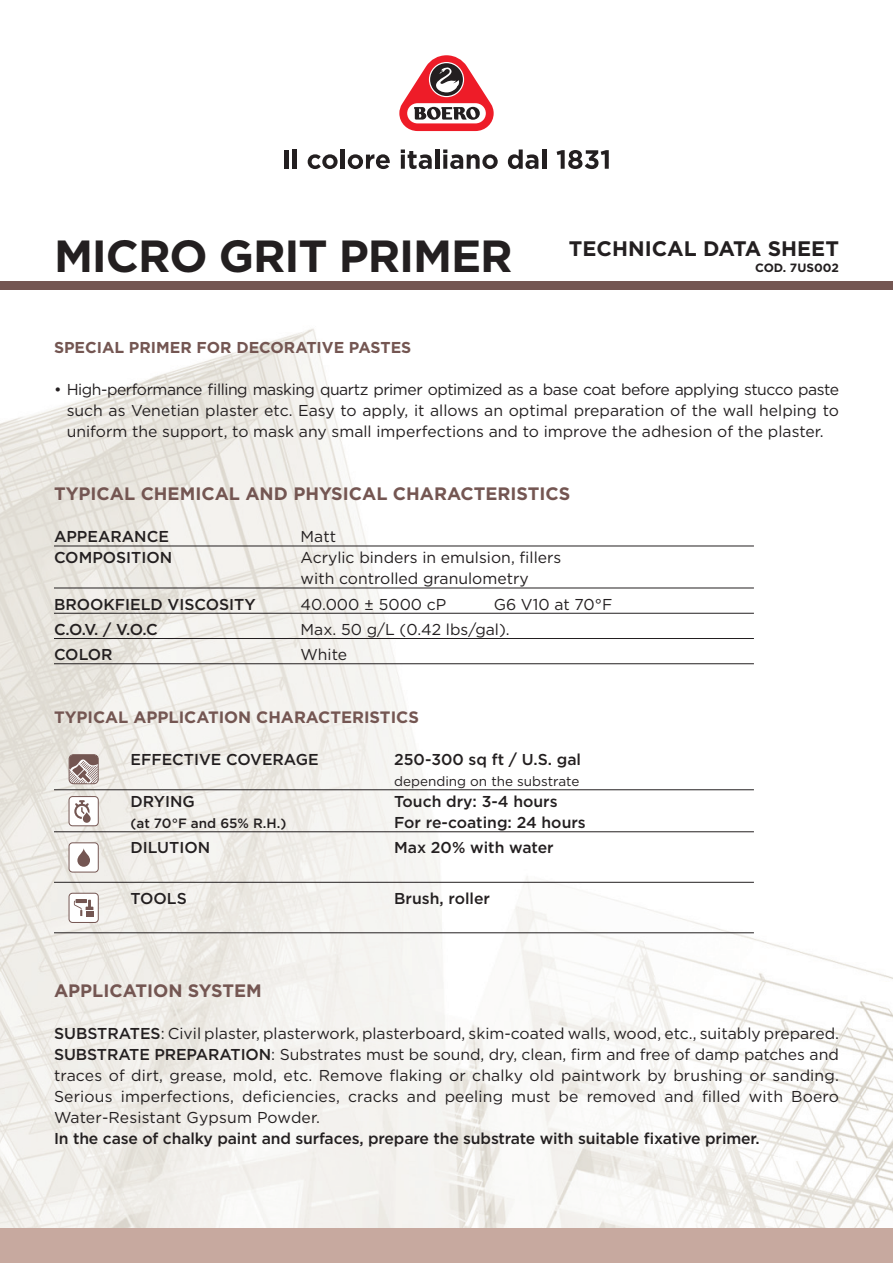
<style>
.page{position:relative;width:893px;height:1263px;background:#fff}
.page>*{position:absolute;margin:0;border:0;box-sizing:border-box;transform-origin:0 0}
.t1{font:700 45px "Gotham";letter-spacing:-.025em;color:#231f20}
.t2{font:700 21px "Gotham";color:#231f20}
.t3{font:700 18px "Gotham";color:#745652}
.t4{font:700 16.5px "Gotham";color:#745652}
.t5{font:15.75px/21px "Gotham";color:#231f20;text-align:justify}
.t6{font:500 15.75px "Gotham";color:#231f20}
.t7{font:700 15.75px "Gotham";color:#745652}
.t8{font:13.5px "Gotham";color:#231f20}
.t9{font:500 13.5px "Gotham";color:#231f20}
.t10{font:700 12px "Gotham";color:#231f20}
.s1{font-weight:500}
</style>
<div class="page">
<img style="left:0;top:289px;width:893px;height:940px">
<div style="left:0;top:281px;width:893px;height:8px;background:#745652"></div>
<svg style="left:399px;top:55px;width:95px;height:76px"></svg>
<hr style="left:284px;top:150px;width:4px;height:19px;background:#231f20">
<hr style="left:293px;top:149px;width:4px;height:20px;background:#231f20">
<svg style="left:308px;top:154px;width:30px;height:15px"></svg>
<hr style="left:341px;top:149px;width:4px;height:20px;background:#231f20">
<svg style="left:348px;top:154px;width:42px;height:15px"></svg>
<svg style="left:401px;top:149px;width:31px;height:20px"></svg>
<hr style="left:435px;top:149px;width:4px;height:20px;background:#231f20">
<svg style="left:443px;top:149px;width:55px;height:20px"></svg>
<svg style="left:508px;top:149px;width:30px;height:20px"></svg>
<hr style="left:542px;top:149px;width:4px;height:20px;background:#231f20">
<svg style="left:557px;top:150px;width:52px;height:19px"></svg>
<div style="left:0;top:1229px;width:893px;height:34px;background:#c7a99f"></div>
<hr style="left:54px;top:546px;width:700px;height:1px;background:#231f20">
<hr style="left:54px;top:588px;width:700px;height:1px;background:#231f20">
<hr style="left:54px;top:613px;width:700px;height:1px;background:#231f20">
<hr style="left:54px;top:638px;width:700px;height:1px;background:#231f20">
<hr style="left:54px;top:663px;width:700px;height:1px;background:#231f20">
<hr style="left:54px;top:789px;width:700px;height:1px;background:#231f20">
<hr style="left:54px;top:831px;width:700px;height:1px;background:#231f20">
<hr style="left:54px;top:882px;width:700px;height:1px;background:#231f20">
<hr style="left:54px;top:932px;width:700px;height:1px;background:#231f20">
<svg style="left:69px;top:754px;width:30px;height:30px"></svg>
<div style="left:69px;top:843px;width:29px;height:29px;background:#fff;border-radius:4px"></div>
<div style="left:69px;top:842px;width:30px;height:30px;border:1px solid #745652;border-radius:4px"></div>
<svg style="left:77px;top:848px;width:13px;height:19px"></svg>
<div style="left:69px;top:893px;width:29px;height:29px;background:#fff;border-radius:4px"></div>
<div style="left:69px;top:893px;width:30px;height:30px;border:1px solid #745652;border-radius:4px"></div>
<hr style="left:76px;top:899px;width:11px;height:4px;background:#745652">
<div style="left:86px;top:911px;width:7px;height:6px;background:#745652"></div>
<svg style="left:74px;top:900px;width:19px;height:16px"></svg>
<div style="left:69px;top:796px;width:29px;height:30px;background:#fff;border-radius:4px"></div>
<div style="left:69px;top:796px;width:30px;height:30px;border:1px solid #745652;border-radius:4px"></div>
<svg style="left:74px;top:800px;width:17px;height:23px"></svg>
<p class="t1" style="left:54px;top:226px;width:460px">MICRO GRIT PRIMER</p>
<p class="t2" style="left:569px;top:235px;width:271px">TECHNICAL DATA SHEET</p>
<p class="t10" style="left:755px;top:260px;width:85px">COD. 7US002</p>
<p class="t7" style="left:54px;top:337px;width:359px">SPECIAL PRIMER FOR DECORATIVE PASTES</p>
<p class="t5" style="left:67px;top:379px;width:774px;text-indent:-13px">• High-performance filling masking quartz primer optimized as a base coat before applying stucco paste such as Venetian plaster etc. Easy to apply, it allows an optimal preparation of the wall helping to uniform the support, to mask any small imperfections and to improve the adhesion of the plaster.</p>
<p class="t3" style="left:54px;top:482px;width:518px">TYPICAL CHEMICAL AND PHYSICAL CHARACTERISTICS</p>
<p class="t6" style="left:54px;top:526px;width:116px">APPEARANCE</p>
<p class="t5" style="left:301px;top:526px;width:37px">Matt</p>
<p class="t6" style="left:54px;top:547px;width:120px">COMPOSITION</p>
<p class="t5" style="left:301px;top:547px;width:262px">Acrylic binders in emulsion, fillers</p>
<p class="t5" style="left:301px;top:568px;width:230px">with controlled granulometry</p>
<p class="t6" style="left:54px;top:594px;width:203px">BROOKFIELD VISCOSITY</p>
<p class="t5" style="left:301px;top:593px;width:147px">40.000 ± 5000 cP</p>
<p class="t5" style="left:494px;top:593px;width:120px">G6 V10 at 70°F</p>
<p class="t6" style="left:54px;top:619px;width:105px">C.O.V. / V.O.C</p>
<p class="t5" style="left:301px;top:618px;width:211px">Max. 50 g/L (0.42 lbs/gal).</p>
<p class="t6" style="left:54px;top:644px;width:60px">COLOR</p>
<p class="t5" style="left:301px;top:644px;width:48px">White</p>
<p class="t4" style="left:54px;top:706px;width:366px">TYPICAL APPLICATION CHARACTERISTICS</p>
<p class="t6" style="left:131px;top:749px;width:190px">EFFECTIVE COVERAGE</p>
<p class="t6" style="left:394px;top:749px;width:188px">250-300 sq ft / U.S. gal</p>
<p class="t8" style="left:394px;top:773px;width:187px">depending on the substrate</p>
<p class="t6" style="left:131px;top:791px;width:66px">DRYING</p>
<p class="t6" style="left:394px;top:791px;width:165px">Touch dry: 3-4 hours</p>
<p class="t9" style="left:131px;top:815px;width:157px">(at 70°F and 65% R.H.)</p>
<p class="t6" style="left:394px;top:812px;width:193px">For re-coating: 24 hours</p>
<p class="t6" style="left:131px;top:837px;width:81px">DILUTION</p>
<p class="t6" style="left:394px;top:837px;width:161px">Max 20% with water</p>
<p class="t6" style="left:131px;top:888px;width:58px">TOOLS</p>
<p class="t6" style="left:394px;top:888px;width:97px">Brush, roller</p>
<p class="t3" style="left:54px;top:978px;width:209px">APPLICATION SYSTEM</p>
<p class="t5" style="left:54px;top:1022px;width:786px"><span class="s1">SUBSTRATES</span>: Civil plaster, plasterwork, plasterboard, skim-coated walls, wood, etc., suitably prepared.</p>
<p class="t5" style="left:54px;top:1043px;width:786px"><span class="s1">SUBSTRATE PREPARATION</span>: Substrates must be sound, dry, clean, firm and free of damp patches and traces of dirt, grease, mold, etc. Remove flaking or chalky old paintwork by brushing or sanding.<br>Serious imperfections, deficiencies, cracks and peeling must be removed and filled with Boero Water-Resistant Gypsum Powder.</p>
<p class="t6" style="left:54px;top:1127px;width:707px">In the case of chalky paint and surfaces, prepare the substrate with suitable fixative primer.</p>
</div>
